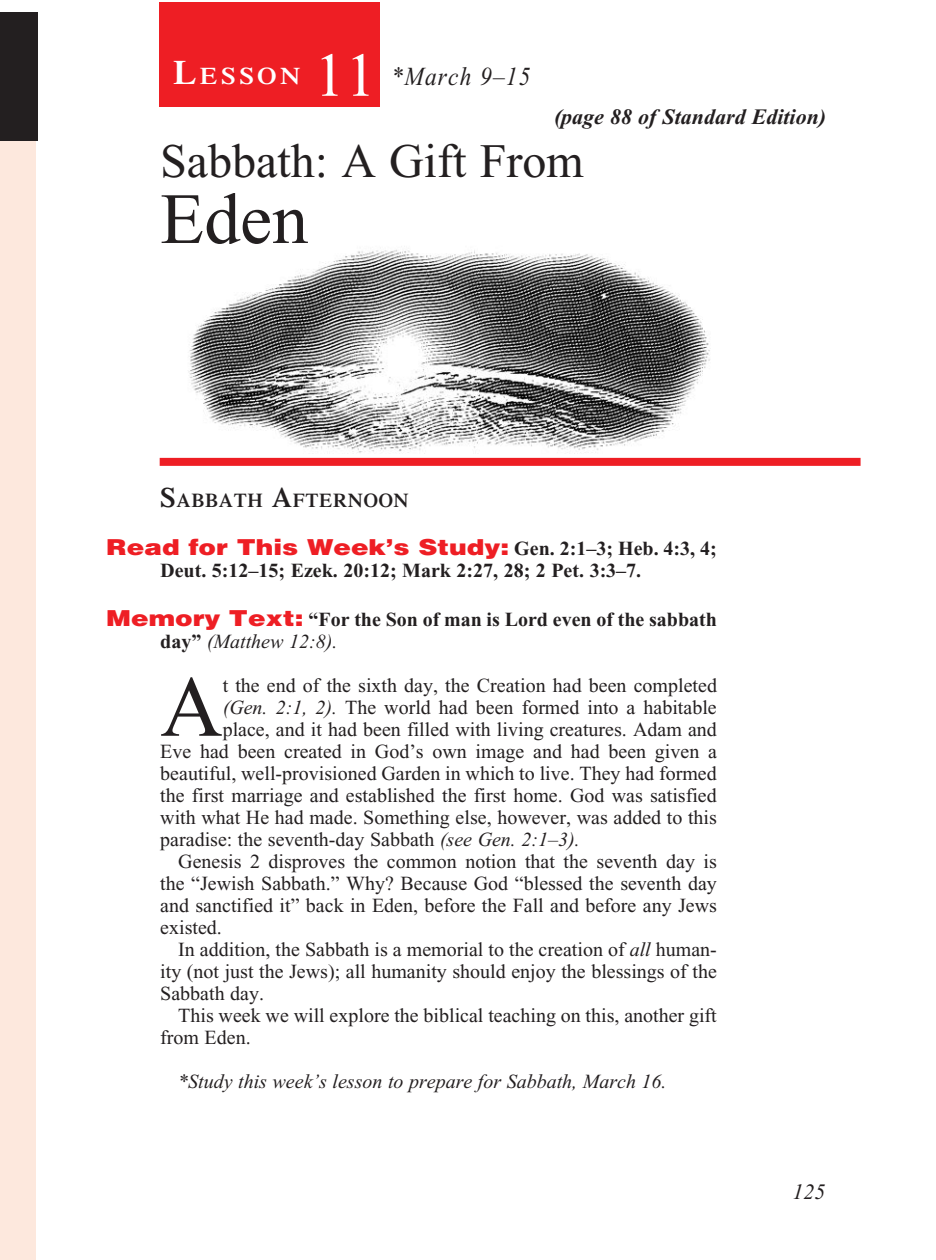
<style>
.page{position:relative;width:936px;height:1260px;background:#fff}
.page>*{position:absolute;margin:0;border:0;box-sizing:border-box;transform-origin:0 0}
._4-Body_Copy{font:86.4px "Times New Roman";color:#231f20}
._1-Lesson_Title{font:72px "Times New Roman";color:#231f20}
.t1{font:62px "Times New Roman";color:#fff}
._1-Lesson_Title-2{font:48px "Times New Roman";color:#231f20}
._00-Month-Day{font:italic 26px "Times New Roman";letter-spacing:.05em;color:#231f20;scale:.9 1}
.t2{font:600 23.8px "Times";letter-spacing:.145em;color:#fff;scale:1.1 1}
._6-question{font:900 22px "Helvetica";color:#ee1e24;scale:1.2 1}
.t3{font:italic 700 22px "Times New Roman";color:#231f20}
.t4{font:italic 22px "Times New Roman";color:#231f20}
._4-Body_Copy-2{font:20px/22px "Times New Roman";color:#231f20;text-align:justify}
._6-question-2{font:700 20px/22px "Times New Roman";color:#231f20}
.Study_this_week_s{font:italic 20px "Times New Roman";color:#231f20}
._3-Sabbath_Afternoon{font:600 19.6px "Times";letter-spacing:.035em;color:#231f20}
.s1{font-size:34px}
.s2{font-size:28px}
.s3{font-family:"Times New Roman";font-weight:700;font-size:20px;color:#231f20}
.s4{font-family:"Helvetica";font-weight:900;font-size:22px;color:#ee1e24}
.s5{font-weight:400;font-style:italic}
.s6{font-style:italic}
</style>
<div class="page">
<div style="left:0;top:134px;width:36px;height:1126px;background:#fde8dd"></div>
<div style="left:0;top:12px;width:37px;height:128px;background:#231f20"></div>
<div style="left:159px;top:2px;width:221px;height:105px;background:#ee1e24"></div>
<img style="left:188px;top:249px;width:522px;height:205px">
<div style="left:160px;top:458px;width:701px;height:8px;background:#ee1e24"></div>
<p class="t2" style="left:173px;top:62px;width:117px"><span class="s1">L</span>ESSON</p>
<p class="t1" style="left:314px;top:41px;width:63px">11</p>
<p class="_00-Month-Day" style="left:391px;top:62px;width:156px">*March 9–15</p>
<p class="t3" style="left:554px;top:105px;width:274px">(page 88 of Standard Edition)</p>
<p class="_1-Lesson_Title-2" style="left:160px;top:135px;width:425px">Sabbath: A Gift From</p>
<p class="_1-Lesson_Title" style="left:160px;top:180px;width:149px">Eden</p>
<p class="_3-Sabbath_Afternoon" style="left:160px;top:489px;width:250px"><span class="s2">S</span>ABBATH <span class="s2">A</span>FTERNOON</p>
<p class="_6-question" style="left:106px;top:533px;width:510px">Read for This Week’s Study: <span class="s3">Gen. 2:1–3; Heb. 4:3, 4;</span></p>
<p class="_6-question-2" style="left:160px;top:560px;width:483px">Deut. 5:12–15; Ezek. 20:12; Mark 2:27, 28; 2 Pet. 3:3–7.</p>
<p class="_6-question-2" style="left:160px;top:608px;width:558px;text-indent:-54px"><span class="s4">Memory Text:</span> “For the Son of man is Lord even of the sabbath day” <span class="s5">(Matthew 12:8).</span></p>
<p class="_4-Body_Copy" style="left:160px;top:660px;width:64px">A</p>
<p class="_4-Body_Copy-2" style="left:223px;top:674px;width:496px">t the end of the sixth day, the Creation had been completed</p>
<p class="_4-Body_Copy-2" style="left:223px;top:696px;width:496px"><span class="s6">(Gen. 2:1, 2).</span> The world had been formed into a habitable</p>
<p class="_4-Body_Copy-2" style="left:223px;top:718px;width:496px">place, and it had been filled with living creatures. Adam and</p>
<p class="_4-Body_Copy-2" style="left:160px;top:740px;width:558px">Eve had been created in God’s own image and had been given a</p>
<p class="_4-Body_Copy-2" style="left:160px;top:762px;width:558px">beautiful, well-provisioned Garden in which to live. They had formed</p>
<p class="_4-Body_Copy-2" style="left:160px;top:784px;width:558px">the first marriage and established the first home. God was satisfied</p>
<p class="_4-Body_Copy-2" style="left:160px;top:806px;width:558px">with what He had made. Something else, however, was added to this</p>
<p class="_4-Body_Copy-2" style="left:160px;top:828px;width:421px">paradise: the seventh-day Sabbath <span class="s6">(see Gen. 2:1–3).</span></p>
<p class="_4-Body_Copy-2" style="left:160px;top:850px;width:558px;text-indent:18px">Genesis 2 disproves the common notion that the seventh day is the “Jewish Sabbath.” Why? Because God “blessed the seventh day and sanctified it” back in Eden, before the Fall and before any Jews existed.</p>
<p class="_4-Body_Copy-2" style="left:160px;top:938px;width:558px;text-indent:18px">In addition, the Sabbath is a memorial to the creation of <span class="s6">all</span> human&shy;ity (not just the Jews); all humanity should enjoy the blessings of the Sabbath day.</p>
<p class="_4-Body_Copy-2" style="left:160px;top:1004px;width:558px;text-indent:18px">This week we will explore the biblical teaching on this, another gift from Eden.</p>
<p class="Study_this_week_s" style="left:178px;top:1070px;width:490px">*Study this week’s lesson to prepare for Sabbath, March 16.</p>
<p class="t4" style="left:792px;top:1180px;width:34px">125</p>
</div>
